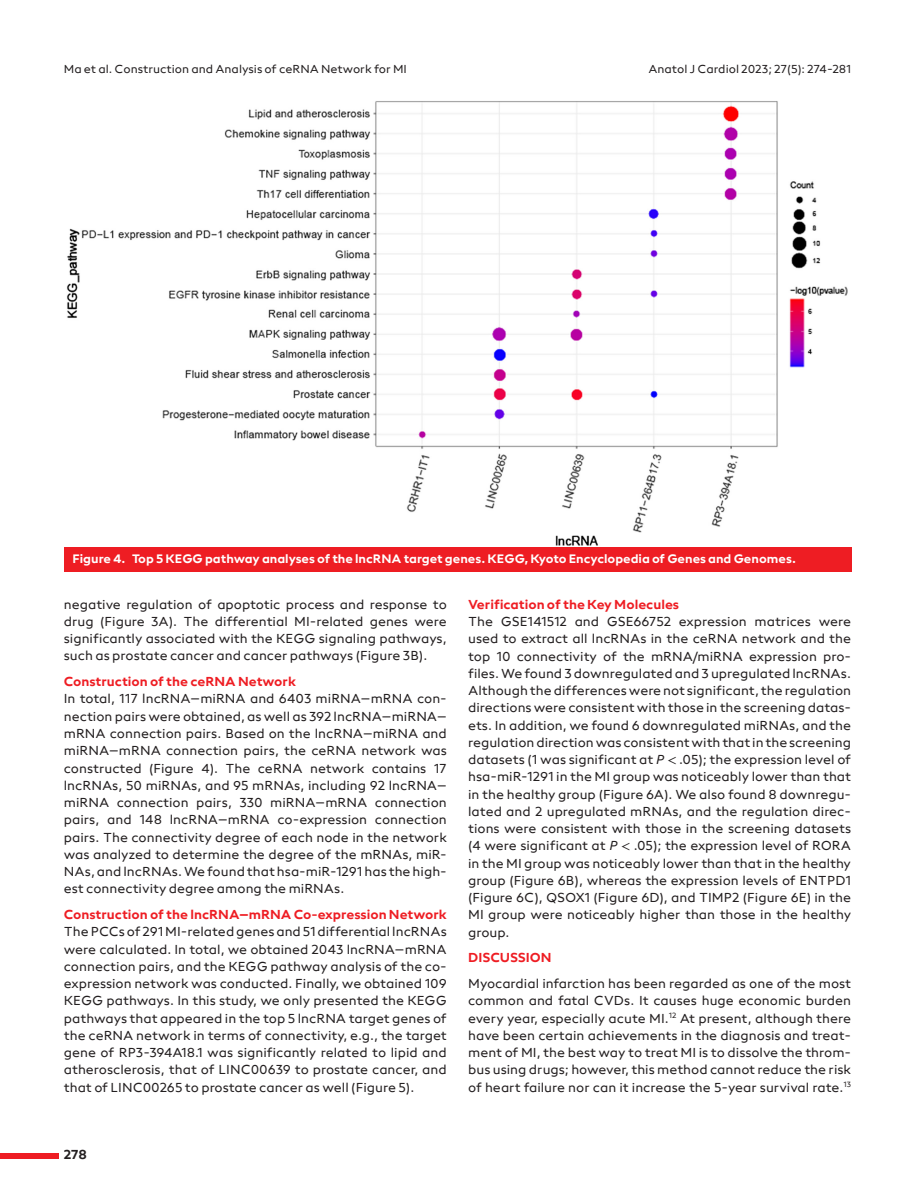
<style>
.page{position:relative;width:915px;height:1191px;background:#fff}
.page>*{position:absolute;margin:0;border:0;box-sizing:border-box;transform-origin:0 0}
.t1{font:13.5px/17.2px "neue Radial A Regular";color:#231f20;text-align:justify}
.t2{font:13.5px "neue Radial A Bold";color:#ee1d23}
.t3{font:13.5px "neue Radial A Bold";color:#231f20}
.t4{font:12.75px "neue Radial A Bold";color:#fff}
.t5{font:12px "neue Radial A Regular";color:#231f20}
.s1{font-style:italic}
.s2{font-family:"STIX General"}
</style>
<div class="page">
<div style="left:0;top:1152px;width:58px;height:6px;background:#ee1d23"></div>
<div style="left:64px;top:547px;width:786px;height:24px;background:#ee1d23"></div>
<img style="left:67px;top:101px;width:781px;height:445px">
<p class="t5" style="left:64px;top:61px;width:344px">Ma et al. Construction and Analysis of ceRNA Network for MI</p>
<p class="t5" style="left:648px;top:61px;width:204px">Anatol J Cardiol 2023; 27(5): 274-281</p>
<p class="t4" style="left:72px;top:551px;width:724px">Figure 4. Top 5 KEGG pathway analyses of the lncRNA target genes. KEGG, Kyoto Encyclopedia of Genes and Genomes.</p>
<p class="t1" style="left:64px;top:595px;width:384px">negative regulation of apoptotic process and response to drug (Figure 3A). The differential MI-related genes were significantly associated with the KEGG signaling pathways, such as prostate cancer and cancer pathways (Figure 3B).</p>
<p class="t2" style="left:64px;top:673px;width:233px">Construction of the ceRNA Network</p>
<p class="t1" style="left:64px;top:690px;width:384px">In total, 117 lncRNA–miRNA and 6403 miRNA–mRNA con&shy;nection pairs were obtained, as well as 392 lncRNA–miRNA– mRNA connection pairs. Based on the lncRNA–miRNA and miRNA–mRNA connection pairs, the ceRNA network was constructed (Figure 4). The ceRNA network contains 17 lncRNAs, 50 miRNAs, and 95 mRNAs, including 92 lncRNA– miRNA connection pairs, 330 miRNA–mRNA connection pairs, and 148 lncRNA–mRNA co-expression connection pairs. The connectivity degree of each node in the network was analyzed to determine the degree of the mRNAs, miR-NAs, and lncRNAs. We found that hsa-miR-1291 has the high&shy;est connectivity degree among the miRNAs.</p>
<p class="t2" style="left:64px;top:906px;width:384px">Construction of the lncRNA–mRNA Co-expression Network</p>
<p class="t1" style="left:64px;top:923px;width:384px">The PCCs of 291 MI-related genes and 51 differential lncRNAs were calculated. In total, we obtained 2043 lncRNA–mRNA connection pairs, and the KEGG pathway analysis of the co&shy;expression network was conducted. Finally, we obtained 109<br>KEGG pathways. In this study, we only presented the KEGG pathways that appeared in the top 5 lncRNA target genes of the ceRNA network in terms of connectivity, e.g., the target gene of RP3-394A18.1 was significantly related to lipid and atherosclerosis, that of LINC00639 to prostate cancer, and that of LINC00265 to prostate cancer as well (Figure 5).</p>
<p class="t2" style="left:468px;top:596px;width:212px">Verification of the Key Molecules</p>
<p class="t1" style="left:468px;top:613px;width:384px">The GSE141512 and GSE66752 expression matrices were used to extract all lncRNAs in the ceRNA network and the top 10 connectivity of the mRNA/miRNA expression pro&shy;files. We found 3 downregulated and 3 upregulated lncRNAs.<br>Although the differences were not significant, the regulation directions were consistent with those in the screening datas&shy;ets. In addition, we found 6 downregulated miRNAs, and the regulation direction was consistent with that in the screening datasets (1 was significant at <span class="s1">P</span> <span class="s2">&lt;</span> .05); the expression level of hsa-miR-1291 in the MI group was noticeably lower than that in the healthy group (Figure 6A). We also found 8 downregu&shy;lated and 2 upregulated mRNAs, and the regulation direc&shy;tions were consistent with those in the screening datasets (4 were significant at <span class="s1">P</span> <span class="s2">&lt;</span> .05); the expression level of RORA in the MI group was noticeably lower than that in the healthy group (Figure 6B), whereas the expression levels of ENTPD1 (Figure 6C), QSOX1 (Figure 6D), and TIMP2 (Figure 6E) in the MI group were noticeably higher than those in the healthy group.</p>
<p class="t2" style="left:468px;top:949px;width:85px">DISCUSSION</p>
<p class="t1" style="left:468px;top:975px;width:384px">Myocardial infarction has been regarded as one of the most common and fatal CVDs. It causes huge economic burden every year, especially acute MI.<sup>12</sup> At present, although there have been certain achievements in the diagnosis and treat&shy;ment of MI, the best way to treat MI is to dissolve the throm&shy;bus using drugs; however, this method cannot reduce the risk of heart failure nor can it increase the 5-year survival rate.<sup>13</sup></p>
<p class="t3" style="left:64px;top:1146px;width:25px">278</p>
</div>
